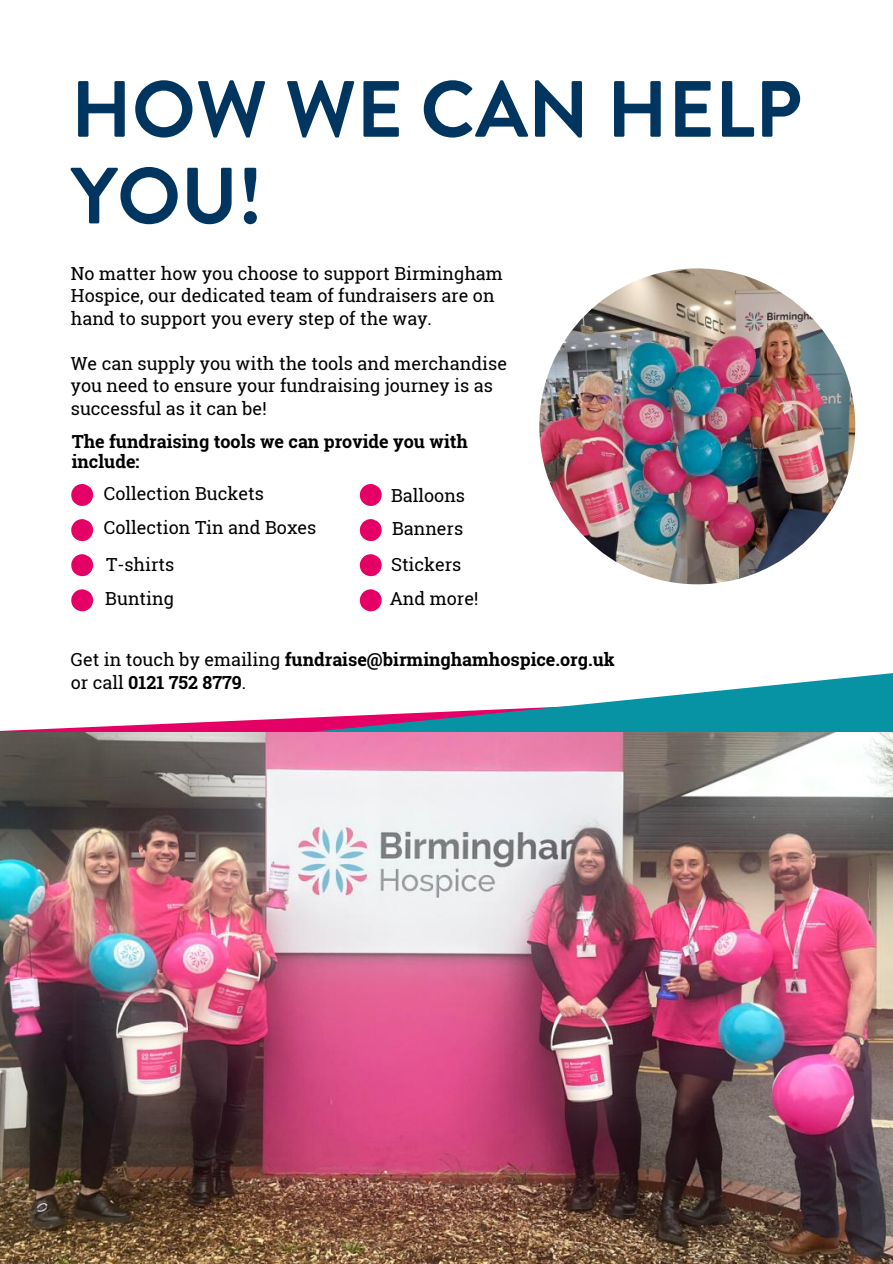
<style>
.page{position:relative;width:893px;height:1264px;background:#fff}
.page>*{position:absolute;margin:0;border:0;box-sizing:border-box;transform-origin:0 0}
.t1{font:700 79.5px/86.7px "Brandon Grotesque";color:#00355f}
.t2{font:18px/22.5px "Roboto Slab";color:#000}
.t3{font:700 18px/19.2px "Roboto Slab";color:#000}
.s1{font-weight:400}
</style>
<div class="page">
<svg style="left:52px;top:673px;width:840px;height:59px"></svg>
<img style="left:0;top:732px;width:892px;height:531px">
<svg style="left:359px;top:484px;width:22px;height:22px"></svg>
<svg style="left:359px;top:519px;width:22px;height:22px"></svg>
<svg style="left:359px;top:554px;width:22px;height:22px"></svg>
<svg style="left:359px;top:589px;width:22px;height:22px"></svg>
<svg style="left:71px;top:484px;width:22px;height:22px"></svg>
<svg style="left:71px;top:519px;width:22px;height:22px"></svg>
<svg style="left:71px;top:554px;width:22px;height:22px"></svg>
<svg style="left:71px;top:589px;width:22px;height:22px"></svg>
<img style="left:539px;top:268px;width:316px;height:316px;border-radius:50%">
<h1 class="t1" style="left:71px;top:67px;width:732px">HOW WE CAN HELP<br>YOU!</h1>
<p class="t2" style="left:71px;top:262px;width:433px">No matter how you choose to support Birmingham<br>Hospice, our dedicated team of fundraisers are on hand to support you every step of the way.</p>
<p class="t2" style="left:71px;top:352px;width:437px">We can supply you with the tools and merchandise you need to ensure your fundraising journey is as successful as it can be!</p>
<p class="t3" style="left:72px;top:432px;width:398px">The fundraising tools we can provide you with include:</p>
<p class="t2" style="left:104px;top:476px;width:214px;line-height:33.6px">Collection Buckets<br>Collection Tin and Boxes</p>
<p class="t2" style="left:105px;top:546px;width:71px;line-height:34.7px">T-shirts<br>Bunting</p>
<p class="t2" style="left:391px;top:483px;width:76px">Balloons</p>
<p class="t2" style="left:392px;top:517px;width:73px">Banners</p>
<p class="t2" style="left:391px;top:553px;width:72px">Stickers</p>
<p class="t2" style="left:390px;top:587px;width:90px">And more!</p>
<p class="t3" style="left:71px;top:647px;width:545px;line-height:23.7px"><span class="s1">Get in touch by emailing</span> fundraise@birminghamhospice.org.uk <span class="s1">or call</span> 0121 752 8779<span class="s1">.</span></p>
</div>
